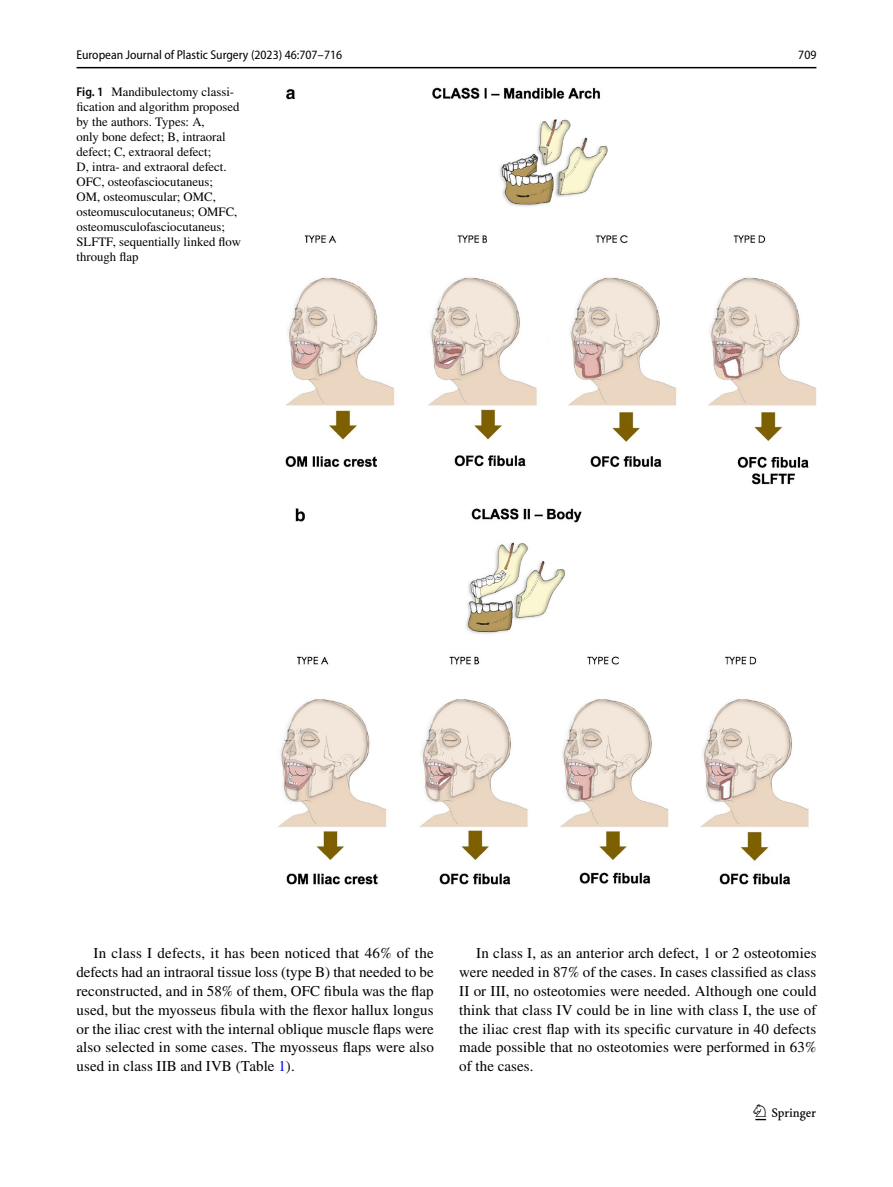
<style>
.page{position:relative;width:893px;height:1187px;background:#fff}
.page>*{position:absolute;margin:0;border:0;box-sizing:border-box;transform-origin:0 0}
.t1{font:22.5px "Springnew Regular 3";color:#000}
.t2{font:15px/18.8px "STIX";letter-spacing:.005em;color:#000;text-align:justify}
.t3{font:12.75px/15px "STIX";color:#000}
.t4{font:semi-condensed 12.75px "Myriad Pro";color:#000}
.s1{font-family:"Myriad Pro";font-weight:600;font-stretch:semi-condensed}
.s2{color:#00f}
</style>
<div class="page">
<hr style="left:77px;top:67px;width:739px;height:1px;background:#000">
<img style="left:278px;top:87px;width:538px;height:796px">
<p class="t4" style="left:77px;top:48px;width:267px">European Journal of Plastic Surgery (2023) 46:707–716</p>
<p class="t4" style="left:798px;top:48px;width:20px">709</p>
<p class="t3" style="left:77px;top:85px;width:166px"><span class="s1">Fig. 1</span> Mandibulectomy classi&shy;fication and algorithm proposed by the authors. Types: A,<br>only bone defect; B, intraoral defect; C, extraoral defect;<br>D, intra- and extraoral defect.<br>OFC, osteofasciocutaneus;<br>OM, osteomuscular; OMC, osteomusculocutaneus; OMFC, osteomusculofasciocutaneus;<br>SLFTF, sequentially linked flow through flap</p>
<p class="t2" style="left:77px;top:945px;width:359px;text-indent:17px">In class I defects, it has been noticed that 46% of the defects had an intraoral tissue loss (type B) that needed to be reconstructed, and in 58% of them, OFC fibula was the flap used, but the myosseus fibula with the flexor hallux longus or the iliac crest with the internal oblique muscle flaps were also selected in some cases. The myosseus flaps were also used in class IIB and IVB (Table <span class="s2">1</span>).</p>
<p class="t2" style="left:459px;top:945px;width:359px;text-indent:17px">In class I, as an anterior arch defect, 1 or 2 osteotomies were needed in 87% of the cases. In cases classified as class II or III, no osteotomies were needed. Although one could think that class IV could be in line with class I, the use of the iliac crest flap with its specific curvature in 40 defects made possible that no osteotomies were performed in 63% of the cases.</p>
<h1 class="t1" style="left:755px;top:1104px;width:62px">1 3</h1>
</div>
